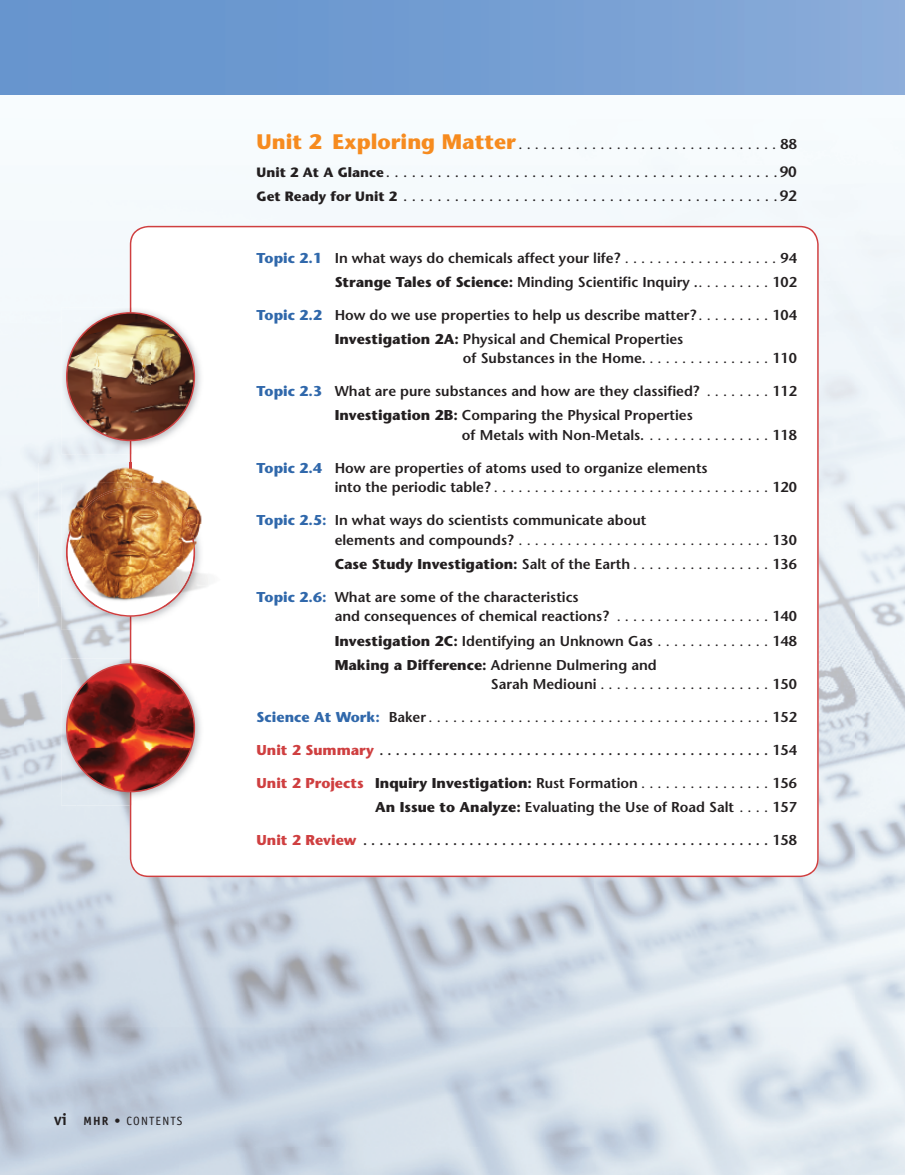
<style>
.page{position:relative;width:905px;height:1175px;background:#fff}
.page>*{position:absolute;margin:0;border:0;box-sizing:border-box;transform-origin:0 0}
.t1{font:15px/24px "Stone Sans";color:#231f20}
.t2{font:600 14.25px/24px "Stone Sans";color:#231f20}
.t3{font:14.25px "Stone Sans";color:#231f20}
.t4{font:700 14.25px "Stone Sans";color:#231f20}
.t5{font:12px "Officina Sans";letter-spacing:.1em;color:#231f20}
.s1{font-weight:700;font-size:21px;color:#f68b1f}
.s2{font-weight:600}
.s3{font-weight:700;font-size:13.5px}
.s4{font-weight:700;color:#3068ab}
.s5{font-weight:400}
.s6{font-weight:700}
.s7{font-weight:700;color:#cf3f40}
.s8{font-weight:700;font-size:16.5px}
</style>
<div class="page">
<img style="left:0;top:94px;width:24px;height:1080px">
<img style="left:24px;top:94px;width:830px;height:146px">
<img style="left:854px;top:94px;width:50px;height:1080px">
<div style="left:24px;top:240px;width:106px;height:106px;background:#f3f9fc"></div>
<img style="left:802px;top:240px;width:52px;height:934px">
<img style="left:76px;top:454px;width:54px;height:9px">
<img style="left:76px;top:630px;width:54px;height:28px">
<img style="left:0;top:0;width:904px;height:94px">
<svg style="left:130px;top:226px;width:688px;height:651px"></svg>
<img style="left:61px;top:307px;width:147px;height:147px">
<img style="left:130px;top:307px;width:1px;height:147px">
<img style="left:67px;top:313px;width:127px;height:127px">
<img style="left:61px;top:607px;width:147px;height:23px">
<img style="left:61px;top:658px;width:147px;height:147px">
<img style="left:130px;top:658px;width:1px;height:147px">
<img style="left:67px;top:664px;width:127px;height:127px">
<img style="left:38px;top:463px;width:214px;height:48px">
<img style="left:38px;top:511px;width:23px;height:96px">
<img style="left:208px;top:511px;width:44px;height:96px">
<img style="left:61px;top:483px;width:147px;height:41px">
<img style="left:195px;top:524px;width:13px;height:83px">
<svg style="left:66px;top:463px;width:129px;height:167px"></svg>
<img style="left:100px;top:527px;width:61px;height:80px">
<img style="left:66px;top:487px;width:129px;height:40px">
<img style="left:66px;top:527px;width:34px;height:80px">
<img style="left:161px;top:527px;width:34px;height:80px">
<p class="t3" style="left:256px;top:138px;width:542px"><span class="s1">Unit 2 Exploring Matter</span> . . . . . . . . . . . . . . . . . . . . . . . . . . . . . . . . <span class="s2">88</span></p>
<p class="t1" style="left:256px;top:162px;width:542px"><span class="s3">Unit 2 At A Glance</span> . . . . . . . . . . . . . . . . . . . . . . . . . . . . . . . . . . . . . . . . . . . . . .<span class="s2">90<br></span><span class="s3">Get Ready for Unit 2</span> . . . . . . . . . . . . . . . . . . . . . . . . . . . . . . . . . . . . . . . . . . . .<span class="s2">92</span></p>
<p class="t2" style="left:256px;top:247px;width:542px;text-align:right"><span class="s4">Topic 2.1</span> In what ways do chemicals affect your life? <span class="s5">. . . . . . . . . . . . . . . . . . .</span> 94<br><span class="s6">Strange Tales of Science:</span> Minding Scientific Inquiry . <span class="s5">. . . . . . . . .</span> 102</p>
<p class="t2" style="left:334px;top:304px;width:464px;text-indent:-78px"><span class="s4">Topic 2.2</span> How do we use properties to help us describe matter? <span class="s5">. . . . . . . . .</span> 104<br><span class="s6">Investigation 2A:</span> Physical and Chemical Properties</p>
<p class="t2" style="left:463px;top:348px;width:335px">of Substances in the Home. <span class="s5">. . . . . . . . . . . . . . .</span> 110</p>
<p class="t2" style="left:335px;top:381px;width:463px;text-indent:-78px"><span class="s4">Topic 2.3</span> What are pure substances and how are they classified? <span class="s5">. . . . . . . .</span> 112<br><span class="s6">Investigation 2B:</span> Comparing the Physical Properties</p>
<p class="t2" style="left:462px;top:424px;width:336px">of Metals with Non-Metals. <span class="s5">. . . . . . . . . . . . . . .</span> 118</p>
<p class="t2" style="left:334px;top:460px;width:464px;line-height:19.5px;text-indent:-78px"><span class="s4">Topic 2.4</span> How are properties of atoms used to organize elements<br>into the periodic table? <span class="s5">. . . . . . . . . . . . . . . . . . . . . . . . . . . . . . . . . .</span> 120</p>
<p class="t2" style="left:335px;top:512px;width:463px;line-height:19.5px;text-indent:-78px"><span class="s4">Topic 2.5:</span> In what ways do scientists communicate about<br>elements and compounds? <span class="s5">. . . . . . . . . . . . . . . . . . . . . . . . . . . . . . .</span> 130</p>
<p class="t4" style="left:335px;top:558px;width:463px">Case Study Investigation: <span class="s2">Salt of the Earth</span> <span class="s5">. . . . . . . . . . . . . . . . .</span> <span class="s2">136</span></p>
<p class="t2" style="left:335px;top:589px;width:463px;line-height:19.5px;text-indent:-78px"><span class="s4">Topic 2.6:</span> What are some of the characteristics<br>and consequences of chemical reactions? <span class="s5">. . . . . . . . . . . . . . . . . . .</span> 140</p>
<p class="t2" style="left:335px;top:630px;width:463px"><span class="s6">Investigation 2C:</span> Identifying an Unknown Gas <span class="s5">. . . . . . . . . . . . . .</span> 148<br><span class="s6">Making a Difference:</span> Adrienne Dulmering and</p>
<p class="t3" style="left:491px;top:678px;width:307px"><span class="s2">Sarah Mediouni</span> . . . . . . . . . . . . . . . . . . . . . <span class="s2">150</span></p>
<p class="t3" style="left:256px;top:711px;width:542px"><span class="s4">Science At Work:</span> <span class="s2">Baker</span> . . . . . . . . . . . . . . . . . . . . . . . . . . . . . . . . . . . . . . . . . . <span class="s2">152</span></p>
<p class="t2" style="left:256px;top:739px;width:542px"><span class="s7">Unit 2 Summary</span> . . . . . . . . . . . . . . . . . . . . . . . . . . . . . . . . . . . . . . . . . . . . . . . . 154</p>
<p class="t2" style="left:256px;top:772px;width:541px;text-align:right"><span class="s7">Unit 2 Projects</span> <span class="s6">Inquiry Investigation:</span> Rust Formation <span class="s5">. . . . . . . . . . . . . . . .</span> 156<br><span class="s6">An Issue to Analyze:</span> Evaluating the Use of Road Salt <span class="s5">. . . .</span> 157</p>
<p class="t2" style="left:256px;top:829px;width:542px"><span class="s7">Unit 2 Review</span> . . . . . . . . . . . . . . . . . . . . . . . . . . . . . . . . . . . . . . . . . . . . . . . . . . 158</p>
<p class="t5" style="left:54px;top:1116px;width:130px"><span class="s8">vi</span> <span class="s6">MHR •</span> CONTENTS</p>
</div>
